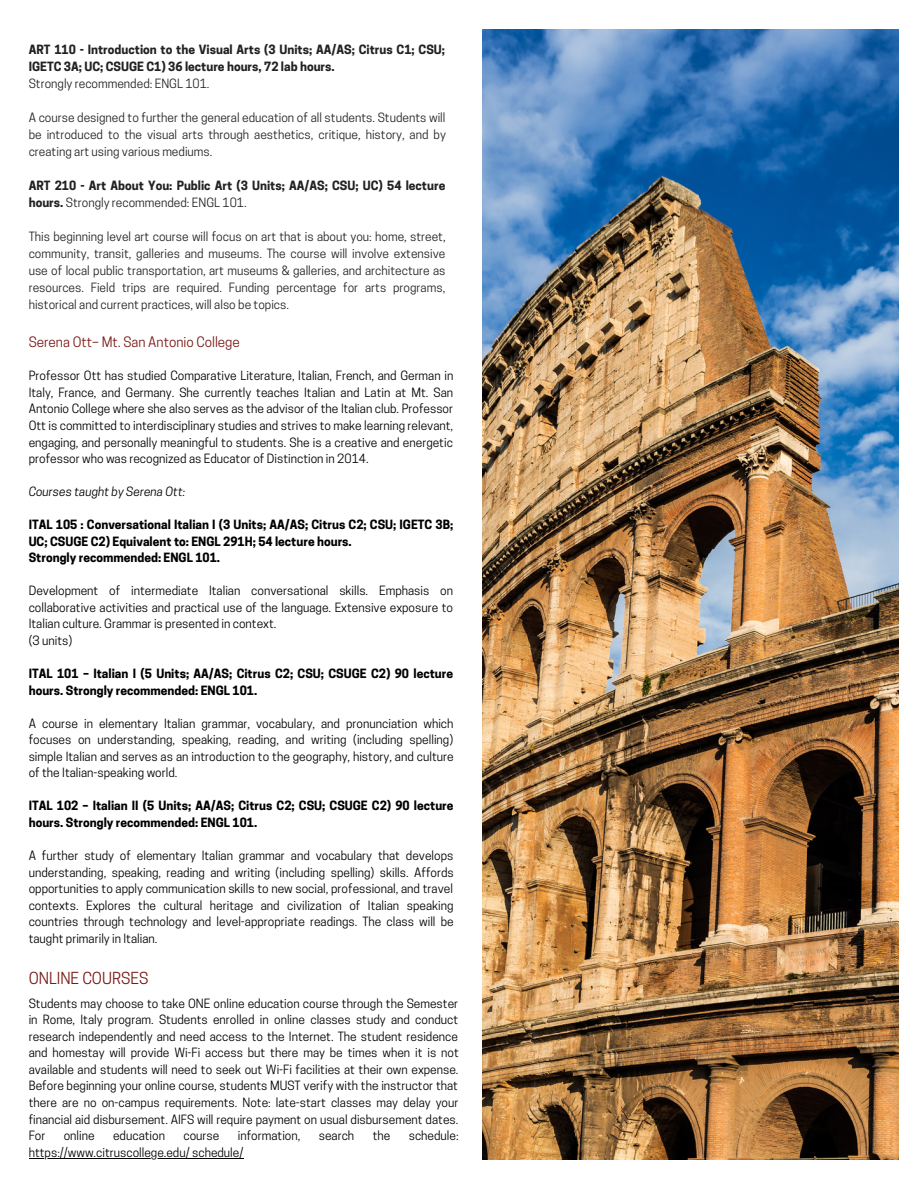
<style>
.page{position:relative;width:918px;height:1188px;background:#fff}
.page>*{position:absolute;margin:0;border:0;box-sizing:border-box;transform-origin:0 0}
.t1{font:15.6px "Cooper Hewitt";color:#7a1a17}
.t2{font:13.5px "Cooper Hewitt";color:#7a1a17}
.t3{font:12px/16.5px "Cooper Hewitt";color:#000;text-align:justify}
.t4{font:12px/17px "Cooper Hewitt";color:#222;text-align:justify}
.t5{font:700 12px/16.5px "Cooper Hewitt";color:#000}
.t6{font:700 12px/17px "Cooper Hewitt";color:#222}
.t7{font:italic 12px "Cooper Hewitt";color:#000}
.s1{font-weight:400}
</style>
<div class="page">
<img style="left:482px;top:29px;width:417px;height:1131px">
<hr style="left:29px;top:1158px;width:214px;height:1px;background:#000">
<p class="t6" style="left:29px;top:43px;width:418px">ART 110 - Introduction to the Visual Arts (3 Units; AA/AS; Citrus C1; CSU;<br>IGETC 3A; UC; CSUGE C1) 36 lecture hours, 72 lab hours.</p>
<p class="t4" style="left:29px;top:77px;width:182px">Strongly recommended: ENGL 101.</p>
<p class="t4" style="left:29px;top:111px;width:419px">A course designed to further the general education of all students. Students will be introduced to the visual arts through aesthetics, critique, history, and by creating art using various mediums.</p>
<p class="t6" style="left:29px;top:179px;width:418px">ART 210 - Art About You: Public Art (3 Units; AA/AS; CSU; UC) 54 lecture hours. <span class="s1">Strongly recommended: ENGL 101.</span></p>
<p class="t4" style="left:29px;top:230px;width:419px">This beginning level art course will focus on art that is about you: home, street, community, transit, galleries and museums. The course will involve extensive use of local public transportation, art museums &amp; galleries, and architecture as resources. Field trips are required. Funding percentage for arts programs, historical and current practices, will also be topics.</p>
<p class="t2" style="left:29px;top:337px;width:213px">Serena Ott– Mt. San Antonio College</p>
<p class="t3" style="left:29px;top:369px;width:426px">Professor Ott has studied Comparative Literature, Italian, French, and German in Italy, France, and Germany. She currently teaches Italian and Latin at Mt. San Antonio College where she also serves as the advisor of the Italian club. Professor Ott is committed to interdisciplinary studies and strives to make learning relevant, engaging, and personally meaningful to students. She is a creative and energetic professor who was recognized as Educator of Distinction in 2014.</p>
<p class="t7" style="left:29px;top:487px;width:158px">Courses taught by Serena Ott:</p>
<p class="t5" style="left:29px;top:518px;width:426px">ITAL 105 : Conversational Italian I (3 Units; AA/AS; Citrus C2; CSU; IGETC 3B;<br>UC; CSUGE C2) Equivalent to: ENGL 291H; 54 lecture hours.<br>Strongly recommended: ENGL 101.</p>
<p class="t3" style="left:29px;top:584px;width:426px;text-align:left">Development of intermediate Italian conversational skills. Emphasis on collaborative activities and practical use of the language. Extensive exposure to Italian culture. Grammar is presented in context.<br>(3 units)</p>
<p class="t5" style="left:29px;top:667px;width:426px">ITAL 101 – Italian I (5 Units; AA/AS; Citrus C2; CSU; CSUGE C2) 90 lecture hours. Strongly recommended: ENGL 101.</p>
<p class="t3" style="left:29px;top:716px;width:426px">A course in elementary Italian grammar, vocabulary, and pronunciation which focuses on understanding, speaking, reading, and writing (including spelling) simple Italian and serves as an introduction to the geography, history, and culture of the Italian-speaking world.</p>
<p class="t5" style="left:29px;top:799px;width:426px">ITAL 102 – Italian II (5 Units; AA/AS; Citrus C2; CSU; CSUGE C2) 90 lecture hours. Strongly recommended: ENGL 101.</p>
<p class="t3" style="left:29px;top:849px;width:427px">A further study of elementary Italian grammar and vocabulary that develops understanding, speaking, reading and writing (including spelling) skills. Affords opportunities to apply communication skills to new social, professional, and travel contexts. Explores the cultural heritage and civilization of Italian speaking countries through technology and level-appropriate readings. The class will be taught primarily in Italian.</p>
<h1 class="t1" style="left:29px;top:973px;width:121px">ONLINE COURSES</h1>
<p class="t3" style="left:29px;top:996px;width:432px">Students may choose to take ONE online education course through the Semester in Rome, Italy program. Students enrolled in online classes study and conduct research independently and need access to the Internet. The student residence and homestay will provide Wi-Fi access but there may be times when it is not available and students will need to seek out Wi-Fi facilities at their own expense.<br>Before beginning your online course, students MUST verify with the instructor that there are no on-campus requirements. Note: late-start classes may delay your financial aid disbursement. AIFS will require payment on usual disbursement dates.<br>For</p>
<p class="t3" style="left:64px;top:1129px;width:32px">online</p>
<p class="t3" style="left:113px;top:1129px;width:53px">education</p>
<p class="t3" style="left:183px;top:1129px;width:37px">course</p>
<p class="t3" style="left:238px;top:1129px;width:64px">information,</p>
<p class="t3" style="left:319px;top:1129px;width:37px">search</p>
<p class="t3" style="left:373px;top:1129px;width:19px">the</p>
<p class="t3" style="left:409px;top:1129px;width:51px">schedule:</p>
<p class="t3" style="left:29px;top:1146px;width:216px">https://www.citruscollege.edu/ schedule/</p>
</div>
